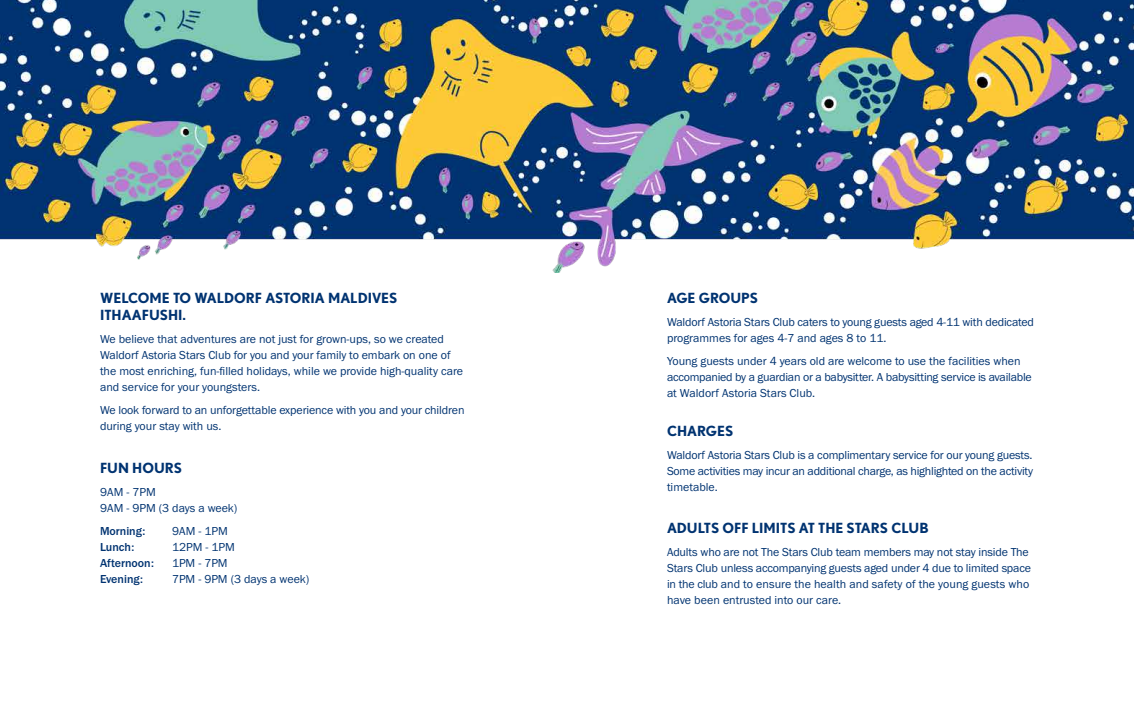
<style>
.page{position:relative;width:1134px;height:709px;background:#fff}
.page>*{position:absolute;margin:0;border:0;box-sizing:border-box;transform-origin:0 0}
.t1{font:700 14px/16.8px "Nobel";color:#003371}
.t2{font:12px/16px "Franklin Gothic URW Boo";letter-spacing:-.01em;color:#003371}
.t3{font:500 12px "Franklin Gothic URW";color:#003371}
</style>
<div class="page">
<img style="left:0;top:0;width:1134px;height:272px">
<p class="t1" style="left:100px;top:289px;width:299px">WELCOME TO WALDORF ASTORIA MALDIVES<br>ITHAAFUSHI.</p>
<p class="t2" style="left:100px;top:330px;width:365px">We believe that adventures are not just for grown-ups, so we created Waldorf Astoria Stars Club for you and your family to embark on one of the most enriching, fun-filled holidays, while we provide high-quality care and service for your youngsters.</p>
<p class="t2" style="left:100px;top:401px;width:366px">We look forward to an unforgettable experience with you and your children during your stay with us.</p>
<p class="t1" style="left:100px;top:459px;width:84px">FUN HOURS</p>
<p class="t2" style="left:100px;top:484px;width:139px">9AM - 7PM<br>9AM - 9PM (3 days a week)</p>
<p class="t3" style="left:100px;top:524px;width:47px">Morning:</p>
<p class="t2" style="left:172px;top:523px;width:57px">9AM - 1PM</p>
<p class="t3" style="left:100px;top:540px;width:36px">Lunch:</p>
<p class="t2" style="left:172px;top:539px;width:64px">12PM - 1PM</p>
<p class="t3" style="left:100px;top:556px;width:56px">Afternoon:</p>
<p class="t2" style="left:172px;top:555px;width:57px">1PM - 7PM</p>
<p class="t3" style="left:100px;top:572px;width:45px">Evening:</p>
<p class="t2" style="left:172px;top:571px;width:139px">7PM - 9PM (3 days a week)</p>
<p class="t1" style="left:667px;top:289px;width:93px">AGE GROUPS</p>
<p class="t2" style="left:667px;top:313px;width:368px">Waldorf Astoria Stars Club caters to young guests aged 4-11 with dedicated programmes for ages 4-7 and ages 8 to 11.</p>
<p class="t2" style="left:667px;top:352px;width:366px">Young guests under 4 years old are welcome to use the facilities when accompanied by a guardian or a babysitter. A babysitting service is available at Waldorf Astoria Stars Club.</p>
<p class="t1" style="left:667px;top:422px;width:68px">CHARGES</p>
<p class="t2" style="left:667px;top:447px;width:368px;text-align:justify">Waldorf Astoria Stars Club is a complimentary service for our young guests.<br>Some activities may incur an additional charge, as highlighted on the activity timetable.</p>
<p class="t1" style="left:667px;top:519px;width:263px">ADULTS OFF LIMITS AT THE STARS CLUB</p>
<p class="t2" style="left:667px;top:543px;width:365px">Adults who are not The Stars Club team members may not stay inside The Stars Club unless accompanying guests aged under 4 due to limited space in the club and to ensure the health and safety of the young guests who have been entrusted into our care.</p>
</div>
